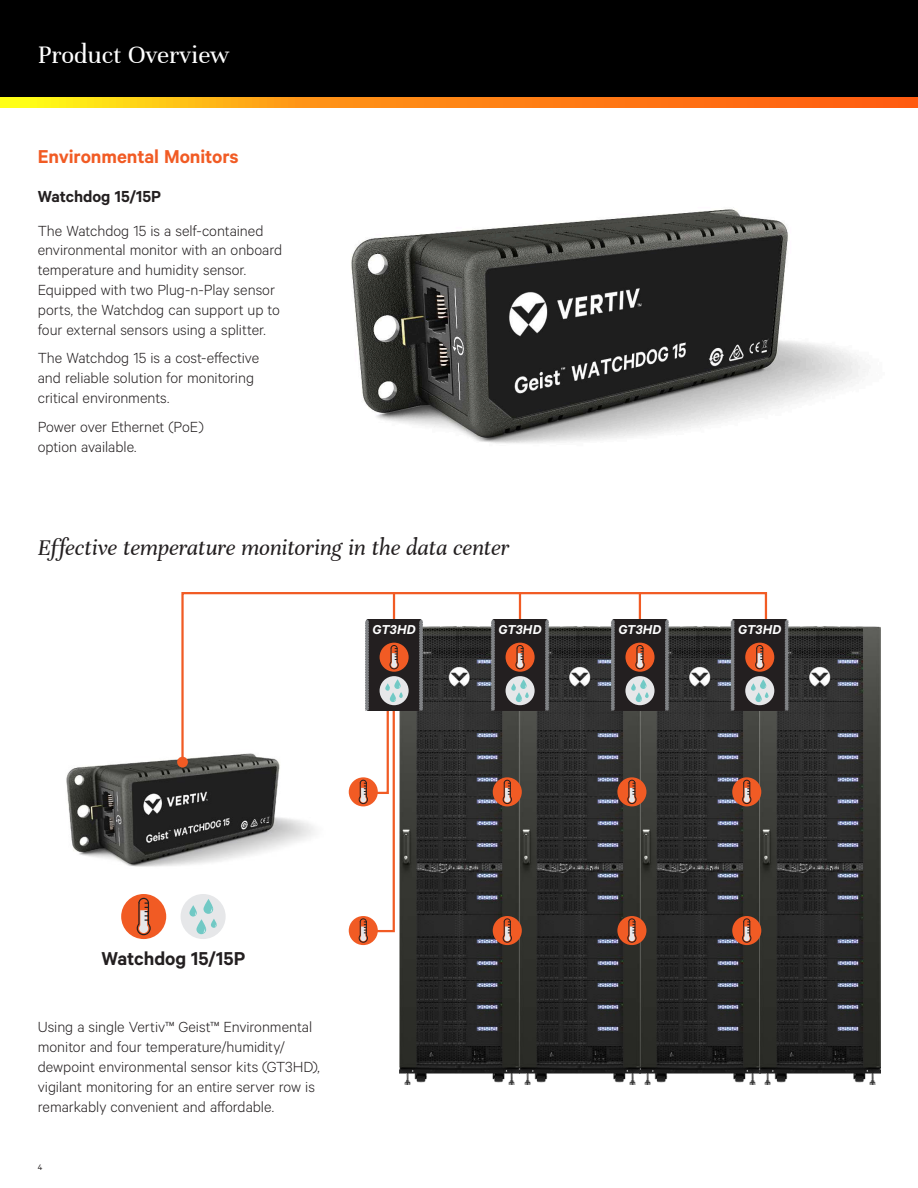
<style>
.page{position:relative;width:918px;height:1188px;background:#fff}
.page>*{position:absolute;margin:0;border:0;box-sizing:border-box;transform-origin:0 0}
.t1{font:27px "Unna";color:#fff}
.Vertiv_Lead-in{font:italic 24px "Unna";letter-spacing:-.01em;color:#231f20}
.Vertiv_Orange_Main_H{font:600 21px "Calibre";letter-spacing:-.005em;color:#f15b24}
.Vertiv_Orange_Main_H-2{font:600 21px "Calibre";color:#231f20}
.Vertiv_Heading{font:600 18px "Calibre";color:#231f20}
.Vertiv_Body_Text{font:300 16.5px/19.8px "Calibre";color:#231f20}
.Vertiv_Subhead{font:italic 600 14.55px "Calibre";letter-spacing:.01em;color:#fff}
.t2{font:9px "Calibre";color:#231f20}
</style>
<div class="page">
<div style="left:0;top:0;width:918px;height:108px;background:#000"></div>
<svg style="left:0;top:98px;width:918px;height:10px"></svg>
<img style="left:66px;top:757px;width:249px;height:110px">
<svg style="left:181px;top:592px;width:587px;height:171px"></svg>
<img style="left:351px;top:209px;width:515px;height:235px">
<img style="left:399px;top:626px;width:481px;height:458px">
<div style="left:367px;top:620px;width:54px;height:91px;background:#231f20"></div>
<svg style="left:380px;top:643px;width:29px;height:29px"></svg>
<svg style="left:380px;top:676px;width:29px;height:29px"></svg>
<svg style="left:419px;top:619px;width:4px;height:92px"></svg>
<div style="left:349px;top:777px;width:29px;height:29px;background:#f15b24;border-radius:50%"></div>
<div style="left:493px;top:777px;width:29px;height:29px;background:#f15b24;border-radius:50%"></div>
<svg style="left:502px;top:779px;width:10px;height:35px"></svg>
<div style="left:617px;top:777px;width:29px;height:29px;background:#f15b24;border-radius:50%"></div>
<svg style="left:627px;top:779px;width:10px;height:35px"></svg>
<div style="left:732px;top:777px;width:29px;height:29px;background:#f15b24;border-radius:50%"></div>
<svg style="left:742px;top:779px;width:10px;height:35px"></svg>
<div style="left:349px;top:916px;width:29px;height:29px;background:#f15b24;border-radius:50%"></div>
<svg style="left:358px;top:619px;width:45px;height:334px"></svg>
<div style="left:493px;top:916px;width:29px;height:29px;background:#f15b24;border-radius:50%"></div>
<svg style="left:502px;top:918px;width:10px;height:35px"></svg>
<div style="left:617px;top:916px;width:29px;height:29px;background:#f15b24;border-radius:50%"></div>
<svg style="left:627px;top:918px;width:10px;height:35px"></svg>
<div style="left:732px;top:916px;width:29px;height:29px;background:#f15b24;border-radius:50%"></div>
<svg style="left:742px;top:918px;width:10px;height:35px"></svg>
<div style="left:121px;top:894px;width:45px;height:45px;background:#f15b24;border-radius:50%"></div>
<svg style="left:136px;top:897px;width:15px;height:43px"></svg>
<div style="left:181px;top:894px;width:45px;height:45px;background:#e6e7e9;border-radius:50%"></div>
<svg style="left:189px;top:905px;width:8px;height:12px"></svg>
<svg style="left:211px;top:919px;width:6px;height:9px"></svg>
<svg style="left:196px;top:919px;width:10px;height:15px"></svg>
<svg style="left:203px;top:928px;width:3px;height:5px"></svg>
<svg style="left:203px;top:899px;width:10px;height:15px"></svg>
<svg style="left:210px;top:908px;width:3px;height:4px"></svg>
<div style="left:493px;top:620px;width:54px;height:91px;background:#231f20"></div>
<div style="left:506px;top:643px;width:29px;height:29px;background:#f15b24;border-radius:50%"></div>
<svg style="left:515px;top:645px;width:10px;height:32px"></svg>
<div style="left:506px;top:676px;width:29px;height:29px;background:#e6e7e9;border-radius:50%"></div>
<svg style="left:511px;top:683px;width:5px;height:8px"></svg>
<svg style="left:520px;top:679px;width:7px;height:10px"></svg>
<svg style="left:515px;top:685px;width:14px;height:16px"></svg>
<svg style="left:491px;top:619px;width:4px;height:92px"></svg>
<svg style="left:545px;top:619px;width:4px;height:92px"></svg>
<div style="left:613px;top:620px;width:54px;height:91px;background:#231f20"></div>
<div style="left:625px;top:643px;width:30px;height:29px;background:#f15b24;border-radius:50%"></div>
<svg style="left:635px;top:645px;width:10px;height:32px"></svg>
<div style="left:625px;top:676px;width:30px;height:29px;background:#e6e7e9;border-radius:50%"></div>
<svg style="left:631px;top:683px;width:5px;height:8px"></svg>
<svg style="left:640px;top:679px;width:7px;height:10px"></svg>
<svg style="left:635px;top:685px;width:14px;height:16px"></svg>
<svg style="left:611px;top:619px;width:4px;height:92px"></svg>
<svg style="left:665px;top:619px;width:4px;height:92px"></svg>
<div style="left:733px;top:620px;width:53px;height:91px;background:#231f20"></div>
<div style="left:745px;top:643px;width:29px;height:29px;background:#f15b24;border-radius:50%"></div>
<svg style="left:755px;top:645px;width:10px;height:32px"></svg>
<div style="left:745px;top:676px;width:29px;height:29px;background:#e6e7e9;border-radius:50%"></div>
<svg style="left:751px;top:683px;width:5px;height:8px"></svg>
<svg style="left:760px;top:679px;width:6px;height:10px"></svg>
<svg style="left:754px;top:685px;width:15px;height:16px"></svg>
<svg style="left:731px;top:619px;width:4px;height:92px"></svg>
<svg style="left:785px;top:619px;width:4px;height:92px"></svg>
<div style="left:177px;top:757px;width:11px;height:11px;background:#f15b24;border-radius:50%"></div>
<h1 class="t1" style="left:38px;top:39px;width:193px">Product Overview</h1>
<p class="Vertiv_Orange_Main_H" style="left:38px;top:144px;width:203px">Environmental Monitors</p>
<p class="Vertiv_Heading" style="left:38px;top:186px;width:125px">Watchdog 15/15P</p>
<p class="Vertiv_Body_Text" style="left:38px;top:220px;width:246px">The Watchdog 15 is a self-contained environmental monitor with an onboard temperature and humidity sensor.<br>Equipped with two Plug-n-Play sensor ports, the Watchdog can support up to four external sensors using a splitter.</p>
<p class="Vertiv_Body_Text" style="left:38px;top:348px;width:223px">The Watchdog 15 is a cost-effective and reliable solution for monitoring critical environments.</p>
<p class="Vertiv_Body_Text" style="left:38px;top:416px;width:167px">Power over Ethernet (PoE) option available.</p>
<p class="Vertiv_Lead-in" style="left:38px;top:534px;width:473px">Effective temperature monitoring in the data center</p>
<p class="Vertiv_Subhead" style="left:373px;top:621px;width:44px">GT3HD</p>
<p class="Vertiv_Subhead" style="left:499px;top:621px;width:44px">GT3HD</p>
<p class="Vertiv_Subhead" style="left:619px;top:621px;width:44px">GT3HD</p>
<p class="Vertiv_Subhead" style="left:738px;top:621px;width:44px">GT3HD</p>
<p class="Vertiv_Orange_Main_H-2" style="left:102px;top:946px;width:145px">Watchdog 15/15P</p>
<p class="Vertiv_Body_Text" style="left:38px;top:1017px;width:284px">Using a single Vertiv™ Geist™ Environmental monitor and four temperature/humidity/ dewpoint environmental sensor kits (GT3HD), vigilant monitoring for an entire server row is remarkably convenient and affordable.</p>
<p class="t2" style="left:38px;top:1162px;width:6px">4</p>
</div>
